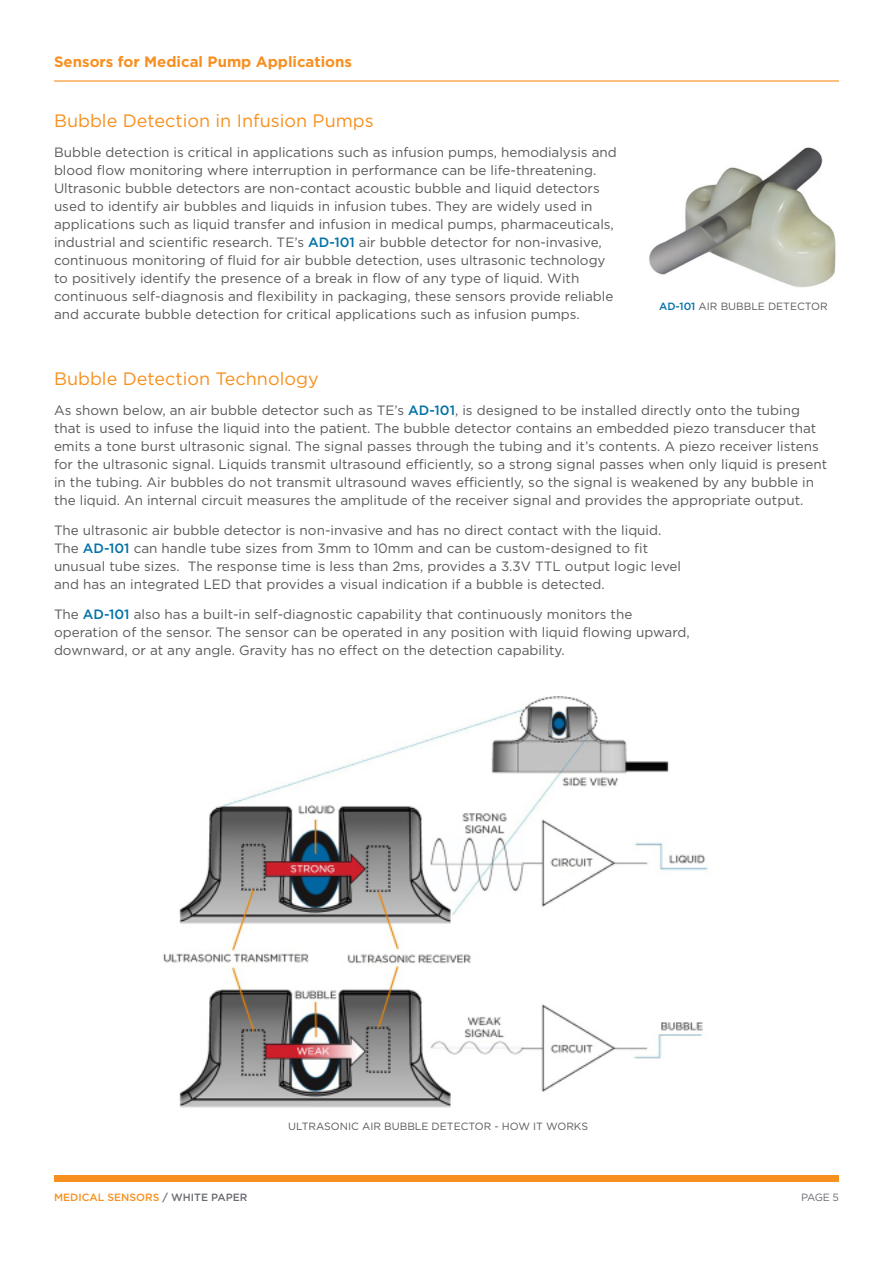
<style>
.page{position:relative;width:893px;height:1263px;background:#fff}
.page>*{position:absolute;margin:0;border:0;box-sizing:border-box;transform-origin:0 0}
.t1{font:18px "Gotham";color:#f7901e}
.t2{font:700 15px "Gotham";color:#f79022}
.t3{font:13.5px/18px "Gotham";color:#58595b}
.t4{font:10.5px "Gotham";color:#58585a}
.t5{font:500 10.5px "Gotham";color:#f7901e}
.t6{font:10.5px "Gotham";color:#696b73}
.s1{font-weight:500;color:#0071a6}
.s2{color:#696b73}
</style>
<div class="page">
<hr style="left:54px;top:80px;width:785px;height:2px;background:#f79020">
<div style="left:54px;top:1176px;width:785px;height:6px;background:#f7901e"></div>
<img style="left:163px;top:697px;width:545px;height:411px">
<img style="left:649px;top:147px;width:187px;height:141px">
<p class="t2" style="left:54px;top:52px;width:300px">Sensors for Medical Pump Applications</p>
<h1 class="t1" style="left:54px;top:109px;width:321px">Bubble Detection in Infusion Pumps</h1>
<p class="t3" style="left:54px;top:143px;width:564px">Bubble detection is critical in applications such as infusion pumps, hemodialysis and blood flow monitoring where interruption in performance can be life-threatening.<br>Ultrasonic bubble detectors are non-contact acoustic bubble and liquid detectors used to identify air bubbles and liquids in infusion tubes. They are widely used in applications such as liquid transfer and infusion in medical pumps, pharmaceuticals, industrial and scientific research. TE’s <span class="s1">AD-101</span> air bubble detector for non-invasive, continuous monitoring of fluid for air bubble detection, uses ultrasonic technology to positively identify the presence of a break in flow of any type of liquid. With continuous self-diagnosis and flexibility in packaging, these sensors provide reliable and accurate bubble detection for critical applications such as infusion pumps.</p>
<p class="t4" style="left:659px;top:299px;width:170px"><span class="s1">AD-101</span> AIR BUBBLE DETECTOR</p>
<h1 class="t1" style="left:54px;top:367px;width:266px">Bubble Detection Technology</h1>
<p class="t3" style="left:54px;top:401px;width:775px">As shown below, an air bubble detector such as TE’s <span class="s1">AD-101</span>, is designed to be installed directly onto the tubing that is used to infuse the liquid into the patient. The bubble detector contains an embedded piezo transducer that emits a tone burst ultrasonic signal. The signal passes through the tubing and it’s contents. A piezo receiver listens for the ultrasonic signal. Liquids transmit ultrasound efficiently, so a strong signal passes when only liquid is present in the tubing. Air bubbles do not transmit ultrasound waves efficiently, so the signal is weakened by any bubble in the liquid. An internal circuit measures the amplitude of the receiver signal and provides the appropriate output.</p>
<p class="t3" style="left:54px;top:521px;width:629px">The ultrasonic air bubble detector is non-invasive and has no direct contact with the liquid.<br>The <span class="s1">AD-101</span> can handle tube sizes from 3mm to 10mm and can be custom-designed to fit unusual tube sizes. The response time is less than 2ms, provides a 3.3V TTL output logic level and has an integrated LED that provides a visual indication if a bubble is detected.</p>
<p class="t3" style="left:54px;top:605px;width:637px">The <span class="s1">AD-101</span> also has a built-in self-diagnostic capability that continuously monitors the operation of the sensor. The sensor can be operated in any position with liquid flowing upward, downward, or at any angle. Gravity has no effect on the detection capability.</p>
<p class="t4" style="left:288px;top:1119px;width:301px">ULTRASONIC AIR BUBBLE DETECTOR - HOW IT WORKS</p>
<p class="t5" style="left:54px;top:1190px;width:195px">MEDICAL SENSORS <span class="s2">/ WHITE PAPER</span></p>
<p class="t6" style="left:801px;top:1191px;width:39px">PAGE 5</p>
</div>
